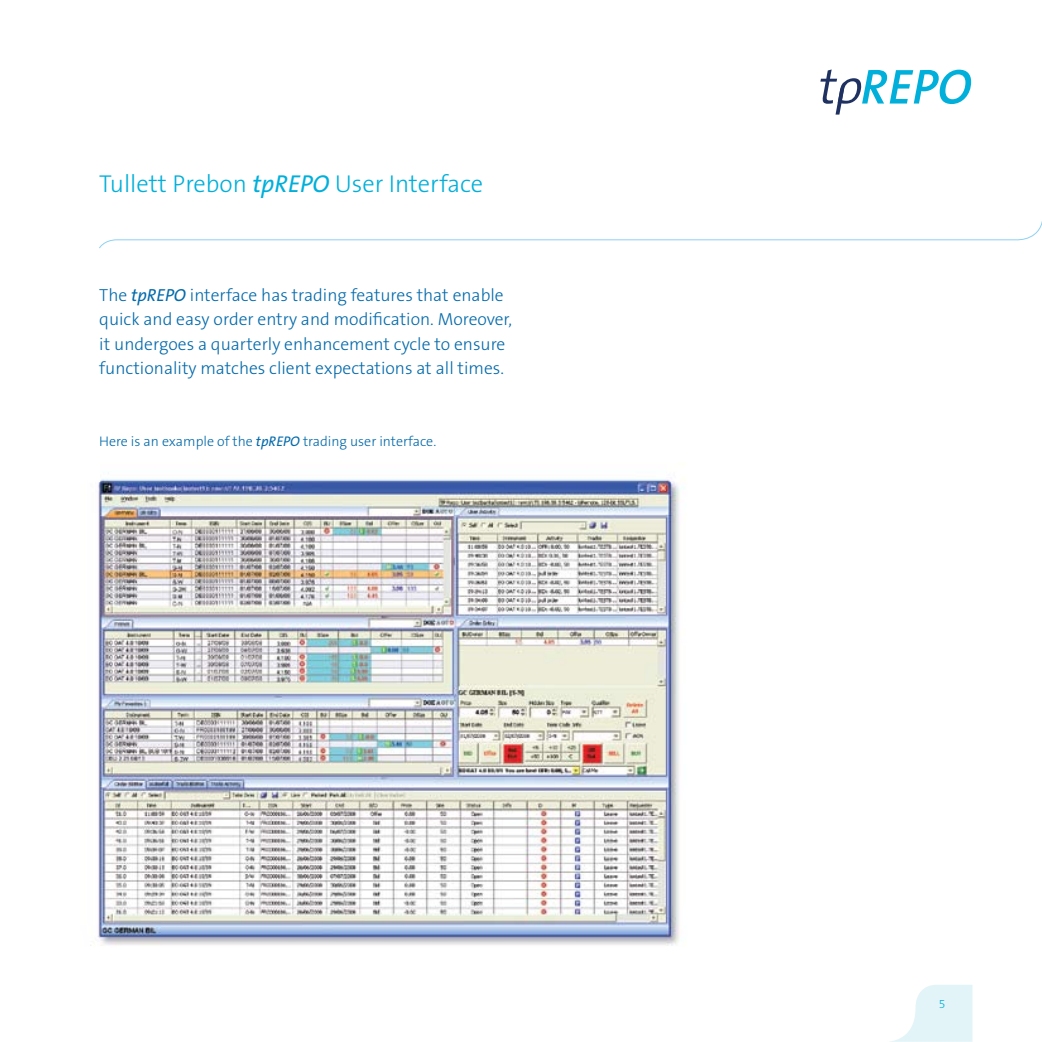
<style>
.page{position:relative;width:1042px;height:1042px;background:#fff}
.page>*{position:absolute;margin:0;border:0;box-sizing:border-box;transform-origin:0 0}
.t1{font:300 24.5px "The Sans B3";color:#00afda}
.t2{font:300 17.5px/24.5px "The Sans B3";color:#036aab}
.t3{font:300 14px "The Sans B3";color:#036aab}
.t4{font:300 12.25px "The Sans B3";color:#00afda}
.s1{font-family:"The Sans B5 Plain";font-weight:400;font-style:italic}
</style>
<div class="page">
<svg style="left:820px;top:69px;width:151px;height:46px"></svg>
<svg style="left:890px;top:985px;width:82px;height:57px"></svg>
<svg style="left:99px;top:221px;width:943px;height:27px"></svg>
<img style="left:90px;top:479px;width:590px;height:467px">
<h1 class="t1" style="left:99px;top:170px;width:385px">Tullett Prebon <span class="s1">tpREPO</span> User Interface</h1>
<p class="t2" style="left:99px;top:283px;width:414px">The <span class="s1">tpREPO</span> interface has trading features that enable quick and easy order entry and modification. Moreover, it undergoes a quarterly enhancement cycle to ensure functionality matches client expectations at all times.</p>
<p class="t3" style="left:99px;top:433px;width:339px">Here is an example of the <span class="s1">tpREPO</span> trading user interface.</p>
<p class="t4" style="left:939px;top:997px;width:8px">5</p>
</div>
